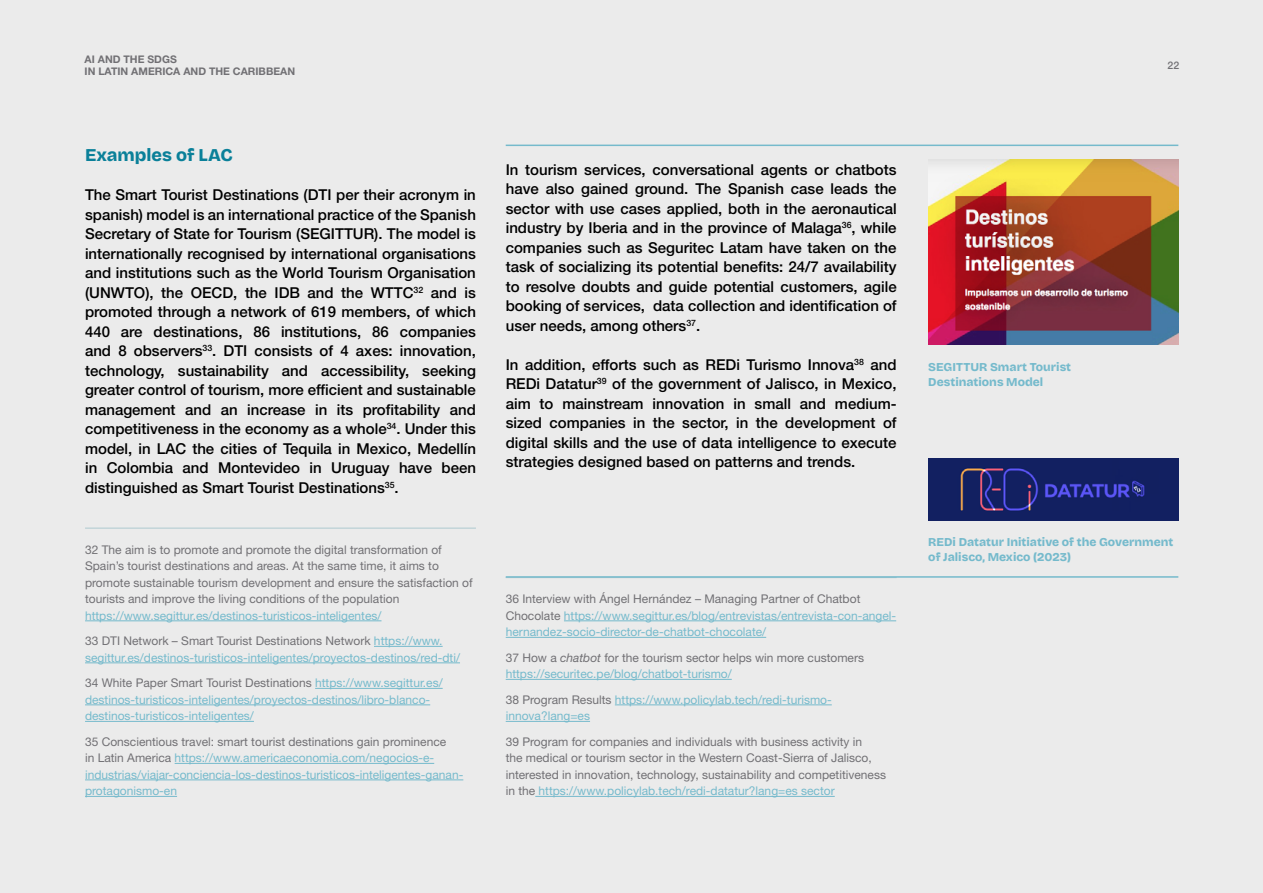
<style>
.page{position:relative;width:1263px;height:893px;background:#ebebeb}
.page>*{position:absolute;margin:0;border:0;box-sizing:border-box;transform-origin:0 0}
.t1{font:800 18px "Bricolage Grotesque";color:#0a8099}
.t2{font:500 15px/19.5px "Helvetica Neue LT Std";color:#000;text-align:justify}
.t3{font:12px/16.5px "Helvetica Neue LT Std";color:#75bacc}
.t4{font:12px/16.5px "Helvetica Neue LT Std";color:#717074}
.t5{font:800 12px/15px "Bricolage Grotesque";color:#75bacc}
.t6{font:700 10.5px/12px "Helvetica Neue LT Std";color:#717074}
.t7{font:500 10.5px "Helvetica Neue LT Std";color:#717074}
.s1{color:#717074}
.s2{font-style:italic}
.s3{color:#75bacc}
</style>
<div class="page">
<hr style="left:85px;top:528px;width:391px;height:1px;background:#adc9cf">
<hr style="left:85px;top:620px;width:296px;height:1px;background:#75bacc">
<hr style="left:374px;top:646px;width:69px;height:1px;background:#75bacc">
<hr style="left:85px;top:662px;width:375px;height:1px;background:#75bacc">
<hr style="left:315px;top:688px;width:128px;height:1px;background:#75bacc">
<hr style="left:85px;top:705px;width:345px;height:1px;background:#75bacc">
<hr style="left:85px;top:721px;width:169px;height:1px;background:#75bacc">
<hr style="left:175px;top:763px;width:259px;height:1px;background:#75bacc">
<hr style="left:85px;top:780px;width:378px;height:1px;background:#75bacc">
<hr style="left:85px;top:796px;width:92px;height:1px;background:#75bacc">
<hr style="left:564px;top:620px;width:332px;height:1px;background:#75bacc">
<hr style="left:506px;top:637px;width:260px;height:1px;background:#75bacc">
<hr style="left:506px;top:679px;width:226px;height:1px;background:#75bacc">
<hr style="left:615px;top:705px;width:217px;height:1px;background:#75bacc">
<hr style="left:506px;top:721px;width:84px;height:1px;background:#75bacc">
<hr style="left:535px;top:796px;width:300px;height:1px;background:#75bacc">
<hr style="left:506px;top:145px;width:672px;height:1px;background:#75bacc">
<hr style="left:506px;top:576px;width:672px;height:2px;background:#75bacc">
<img style="left:928px;top:160px;width:250px;height:184px">
<img style="left:928px;top:459px;width:250px;height:61px">
<p class="t6" style="left:85px;top:53px;width:212px">AI AND THE SDGS<br>IN LATIN AMERICA AND THE CARIBBEAN</p>
<p class="t1" style="left:85px;top:140px;width:149px">Examples of LAC</p>
<p class="t2" style="left:85px;top:185px;width:392px">The Smart Tourist Destinations (DTI per their acronym in spanish) model is an international practice of the Spanish Secretary of State for Tourism (SEGITTUR). The model is internationally recognised by international organisations and institutions such as the World Tourism Organisation (UNWTO), the OECD, the IDB and the WTTC<sup>32</sup> and is promoted through a network of 619 members, of which 440 are destinations, 86 institutions, 86 companies and 8 observers<sup>33</sup>. DTI consists of 4 axes: innovation, technology, sustainability and accessibility, seeking greater control of tourism, more efficient and sustainable management and an increase in its profitability and competitiveness in the economy as a whole<sup>34</sup>. Under this model, in LAC the cities of Tequila in Mexico, Medellín in Colombia and Montevideo in Uruguay have been distinguished as Smart Tourist Destinations<sup>35</sup>.</p>
<p class="t4" style="left:85px;top:541px;width:389px">32 The aim is to promote and promote the digital transformation of Spain’s tourist destinations and areas. At the same time, it aims to promote sustainable tourism development and ensure the satisfaction of tourists and improve the living conditions of the population</p>
<p class="t3" style="left:85px;top:602px;width:359px;line-height:25.5px">https://www.segittur.es/destinos-turisticos-inteligentes/<br><span class="s1">33 DTI Network – Smart Tourist Destinations Network</span> https://www.</p>
<p class="t3" style="left:85px;top:644px;width:376px;line-height:25.5px">segittur.es/destinos-turisticos-inteligentes/proyectos-destinos/red-dti/<br><span class="s1">34 White Paper Smart Tourist Destinations</span> https://www.segittur.es/</p>
<p class="t3" style="left:85px;top:691px;width:347px">destinos-turisticos-inteligentes/proyectos-destinos/libro-blanco&shy;destinos-turisticos-inteligentes/</p>
<p class="t3" style="left:85px;top:733px;width:380px"><span class="s1">35 Conscientious travel: smart tourist destinations gain prominence<br>in Latin America</span> https://www.americaeconomia.com/negocios-e&shy;industrias/viajar-conciencia-los-destinos-turisticos-inteligentes-ganan&shy;protagonismo-en</p>
<p class="t2" style="left:506px;top:160px;width:392px">In tourism services, conversational agents or chatbots have also gained ground. The Spanish case leads the sector with use cases applied, both in the aeronautical industry by Iberia and in the province of Malaga<sup>36</sup>, while companies such as Seguritec Latam have taken on the task of socializing its potential benefits: 24/7 availability to resolve doubts and guide potential customers, agile booking of services, data collection and identification of user needs, among others<sup>37</sup>.</p>
<p class="t2" style="left:506px;top:355px;width:392px">In addition, efforts such as REDi Turismo Innova<sup>38</sup> and REDi Datatur<sup>39</sup> of the government of Jalisco, in Mexico, aim to mainstream innovation in small and medium&shy;sized companies in the sector, in the development of digital skills and the use of data intelligence to execute strategies designed based on patterns and trends.</p>
<p class="t3" style="left:506px;top:590px;width:392px"><span class="s1">36 Interview with Ángel Hernández – Managing Partner of Chatbot<br>Chocolate</span> https://www.segittur.es/blog/entrevistas/entrevista-con-angel&shy;hernandez-socio-director-de-chatbot-chocolate/</p>
<p class="t4" style="left:506px;top:649px;width:360px">37 How a <span class="s2">chatbot</span> for the tourism sector helps win more customers <span class="s3">https://securitec.pe/blog/chatbot-turismo/</span></p>
<p class="t3" style="left:506px;top:691px;width:328px"><span class="s1">38 Program Results</span> https://www.policylab.tech/redi-turismo&shy;innova?lang=es</p>
<p class="t4" style="left:506px;top:733px;width:382px">39 Program for companies and individuals with business activity in<br>the medical or tourism sector in the Western Coast-Sierra of Jalisco, interested in innovation, technology, sustainability and competitiveness in the <span class="s3">https://www.policylab.tech/redi-datatur?lang=es sector</span></p>
<p class="t7" style="left:1167px;top:59px;width:13px">22</p>
<p class="t5" style="left:928px;top:358px;width:144px">SEGITTUR Smart Tourist<br>Destinations Model</p>
<p class="t5" style="left:928px;top:534px;width:247px">REDi Datatur Initiative of the Government of Jalisco, Mexico (2023)</p>
</div>
